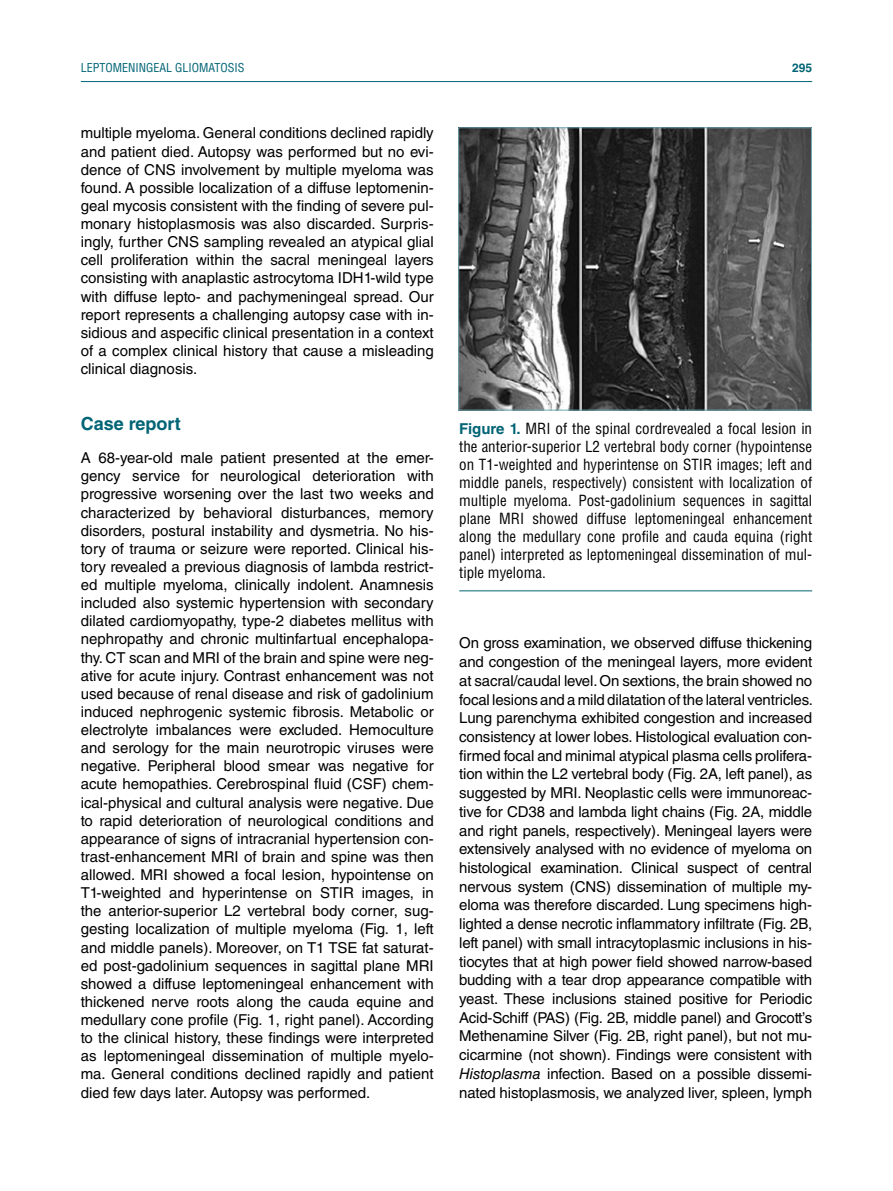
<style>
.page{position:relative;width:893px;height:1191px;background:#fff}
.page>*{position:absolute;margin:0;border:0;box-sizing:border-box;transform-origin:0 0}
.t1{font:700 18px "Helvetica LT Std";color:#006475}
.t2{font:15px/18.1px "Helvetica LT Std";color:#000;text-align:justify}
.t3{font:condensed 15px/18px "Helvetica LT Std";color:#000;text-align:justify}
.t4{font:condensed 12px "Helvetica LT Std";color:#006475}
.t5{font:700 12px "Helvetica LT Std";color:#006475}
.s1{font-weight:700;font-stretch:normal;color:#006475}
.s2{font-style:italic}
</style>
<div class="page">
<hr style="left:81px;top:81px;width:731px;height:1px;background:#006475">
<img style="left:460px;top:130px;width:350px;height:278px">
<div style="left:458px;top:128px;width:354px;height:282px;border:1px solid #75abb7"></div>
<hr style="left:459px;top:590px;width:353px;height:1px;background:#006475">
<p class="t4" style="left:81px;top:61px;width:165px">LEPTOMENINGEAL GLIOMATOSIS</p>
<p class="t5" style="left:792px;top:61px;width:22px">295</p>
<p class="t2" style="left:81px;top:124px;width:354px">multiple myeloma. General conditions declined rapidly and patient died. Autopsy was performed but no evi&shy;dence of CNS involvement by multiple myeloma was found. A possible localization of a diffuse leptomenin&shy;geal mycosis consistent with the finding of severe pul&shy;monary histoplasmosis was also discarded. Surpris&shy;ingly, further CNS sampling revealed an atypical glial cell proliferation within the sacral meningeal layers consisting with anaplastic astrocytoma IDH1-wild type with diffuse lepto- and pachymeningeal spread. Our report represents a challenging autopsy case with in&shy;sidious and aspecific clinical presentation in a context of a complex clinical history that cause a misleading clinical diagnosis.</p>
<p class="t1" style="left:81px;top:412px;width:102px">Case report</p>
<p class="t2" style="left:81px;top:449px;width:354px">A 68-year-old male patient presented at the emer&shy;gency service for neurological deterioration with progressive worsening over the last two weeks and characterized by behavioral disturbances, memory disorders, postural instability and dysmetria. No his&shy;tory of trauma or seizure were reported. Clinical his&shy;tory revealed a previous diagnosis of lambda restrict&shy;ed multiple myeloma, clinically indolent. Anamnesis included also systemic hypertension with secondary dilated cardiomyopathy, type-2 diabetes mellitus with nephropathy and chronic multinfartual encephalopa&shy;thy. CT scan and MRI of the brain and spine were neg&shy;ative for acute injury. Contrast enhancement was not used because of renal disease and risk of gadolinium induced nephrogenic systemic fibrosis. Metabolic or electrolyte imbalances were excluded. Hemoculture and serology for the main neurotropic viruses were negative. Peripheral blood smear was negative for acute hemopathies. Cerebrospinal fluid (CSF) chem&shy;ical-physical and cultural analysis were negative. Due to rapid deterioration of neurological conditions and appearance of signs of intracranial hypertension con&shy;trast-enhancement MRI of brain and spine was then allowed. MRI showed a focal lesion, hypointense on T1-weighted and hyperintense on STIR images, in the anterior-superior L2 vertebral body corner, sug&shy;gesting localization of multiple myeloma (Fig. 1, left and middle panels). Moreover, on T1 TSE fat saturat&shy;ed post-gadolinium sequences in sagittal plane MRI showed a diffuse leptomeningeal enhancement with thickened nerve roots along the cauda equine and medullary cone profile (Fig. 1, right panel). According to the clinical history, these findings were interpreted as leptomeningeal dissemination of multiple myelo&shy;ma. General conditions declined rapidly and patient died few days later. Autopsy was performed.</p>
<p class="t3" style="left:459px;top:419px;width:354px"><span class="s1">Figure 1.</span> MRI of the spinal cordrevealed a focal lesion in the anterior-superior L2 vertebral body corner (hypointense on T1-weighted and hyperintense on STIR images; left and middle panels, respectively) consistent with localization of multiple myeloma. Post-gadolinium sequences in sagittal plane MRI showed diffuse leptomeningeal enhancement along the medullary cone profile and cauda equina (right panel) interpreted as leptomeningeal dissemination of mul&shy;tiple myeloma.</p>
<p class="t2" style="left:459px;top:634px;width:355px;line-height:18.8px">On gross examination, we observed diffuse thickening and congestion of the meningeal layers, more evident at sacral/caudal level. On sextions, the brain showed no focal lesions and a mild dilatation of the lateral ventricles.<br>Lung parenchyma exhibited congestion and increased consistency at lower lobes. Histological evaluation con&shy;firmed focal and minimal atypical plasma cells prolifera&shy;tion within the L2 vertebral body (Fig. 2A, left panel), as suggested by MRI. Neoplastic cells were immunoreac&shy;tive for CD38 and lambda light chains (Fig. 2A, middle and right panels, respectively). Meningeal layers were extensively analysed with no evidence of myeloma on histological examination. Clinical suspect of central nervous system (CNS) dissemination of multiple my&shy;eloma was therefore discarded. Lung specimens high&shy;lighted a dense necrotic inflammatory infiltrate (Fig. 2B, left panel) with small intracytoplasmic inclusions in his&shy;tiocytes that at high power field showed narrow-based budding with a tear drop appearance compatible with yeast. These inclusions stained positive for Periodic Acid-Schiff (PAS) (Fig. 2B, middle panel) and Grocott’s Methenamine Silver (Fig. 2B, right panel), but not mu&shy;cicarmine (not shown). Findings were consistent with <span class="s2">Histoplasma</span> infection. Based on a possible dissemi&shy;nated histoplasmosis, we analyzed liver, spleen, lymph</p>
</div>
